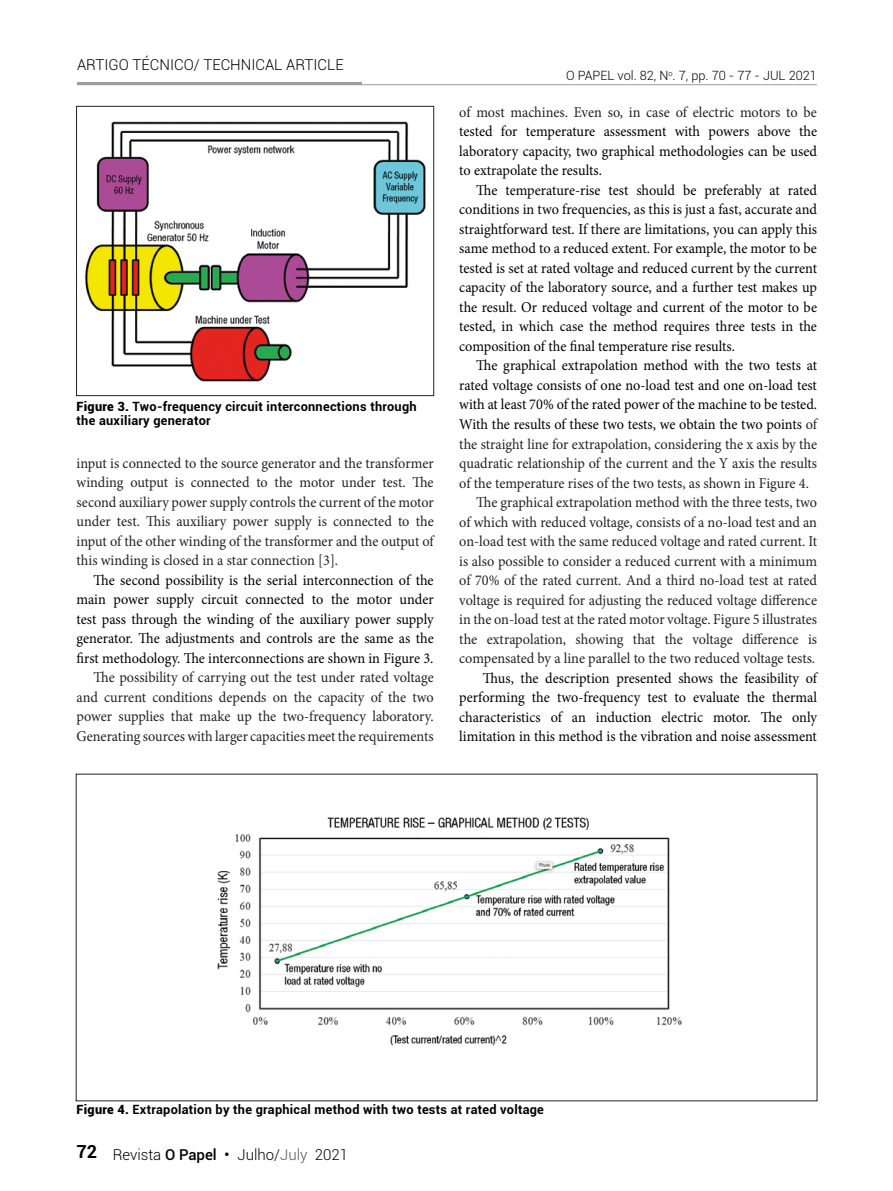
<style>
.page{position:relative;width:893px;height:1191px;background:#fff}
.page>*{position:absolute;margin:0;border:0;box-sizing:border-box;transform-origin:0 0}
.t1{font:700 18px "Roboto";color:#000}
.t2{font:15px/19.5px "Minion Pro";color:#000;text-align:justify;scale:.95 1}
.t3{font:15px/19.5px "Minion Pro";color:#222;text-align:justify;scale:.95 1}
.t4{font:300 15px "Roboto";color:#000}
.t5{font:700 12.75px/14.2px "Roboto";letter-spacing:.02em;color:#000}
.t6{font:300 12.75px "Roboto";color:#000}
.s1{font-weight:900}
.s2{color:#222}
.s3{font-weight:500}
.s4{font-weight:400}
.s5{color:#575756}
</style>
<div class="page">
<hr style="left:77px;top:84px;width:740px;height:1px;background:#9d9d9c">
<hr style="left:77px;top:82px;width:285px;height:2px;background:#9d9d9c">
<img style="left:85px;top:121px;width:341px;height:261px">
<div style="left:76px;top:106px;width:358px;height:290px;border:1px solid #222"></div>
<img style="left:217px;top:817px;width:465px;height:229px">
<p class="t4" style="left:77px;top:54px;width:268px">ARTIGO TÉCNICO/ TECHNICAL ARTICLE</p>
<p class="t5" style="left:77px;top:398px;width:342px"><span class="s1">Figure 3.</span> Two-frequency circuit interconnections through the auxiliary generator</p>
<p class="t3" style="left:77px;top:453px;width:378px">input is connected to the source generator and the transformer winding output is connected to the motor under test. The second auxiliary power supply controls the current of the motor under test. This auxiliary power supply is connected to the input of the other winding of the transformer and the output of this winding is closed in a star connection [3].</p>
<p class="t2" style="left:77px;top:570px;width:378px;text-indent:17px">The second possibility is the serial interconnection of the main power supply circuit connected to the motor under test pass through the winding of the auxiliary power supply generator. The adjustments and controls are the same as the first methodology. The interconnections are shown in Figure 3.</p>
<p class="t3" style="left:77px;top:668px;width:377px;text-indent:17px">The possibility of carrying out the test under rated voltage and current conditions depends on the capacity of the two power supplies that make up the two-frequency laboratory.<br>Generating sources with larger capacities meet the requirements</p>
<p class="t6" style="left:566px;top:67px;width:252px">O PAPEL vol. 82, N<sup>o</sup>. 7, pp. 70 - 77 - JUL 2021</p>
<p class="t3" style="left:459px;top:102px;width:378px">of most machines. Even so, in case of electric motors to be</p>
<p class="t2" style="left:459px;top:122px;width:378px">tested for temperature assessment with powers above the laboratory capacity, two graphical methodologies can be used to extrapolate the results.</p>
<p class="t2" style="left:459px;top:180px;width:378px;text-indent:17px">The temperature-rise test should be preferably at rated conditions in two frequencies, as this is just a fast, accurate and straightforward test. If there are limitations, you can apply this same method to a reduced extent. For example, the motor to be tested is set at rated voltage and reduced current by the current capacity of the laboratory source, and a further test makes up the result. Or reduced voltage and current of the motor to be tested, in which case the method requires three tests in the composition of the final temperature rise results.</p>
<p class="t2" style="left:476px;top:356px;width:360px">The graphical extrapolation method with the two tests at</p>
<p class="t2" style="left:459px;top:375px;width:378px">rated voltage consists of one no-load test and one on-load test</p>
<p class="t2" style="left:459px;top:395px;width:378px">with at least 70% of the rated power of the machine to be tested.</p>
<p class="t2" style="left:459px;top:414px;width:378px">With the results of these two tests, we obtain the two points <span class="s2">of</span></p>
<p class="t3" style="left:459px;top:434px;width:378px">the straight line for extrapolation, considering the x axis by the</p>
<p class="t3" style="left:459px;top:453px;width:378px">quadratic relationship of the current and the Y axis the results</p>
<p class="t3" style="left:459px;top:473px;width:370px">of the temperature rises of the two tests, as shown in Figure 4.</p>
<p class="t3" style="left:476px;top:492px;width:360px">The graphical extrapolation method with the three tests, two</p>
<p class="t3" style="left:459px;top:512px;width:378px">of which with reduced voltage, consists of a no-load test and an</p>
<p class="t3" style="left:459px;top:531px;width:378px">on-load test with the same reduced voltage and rated current. It</p>
<p class="t3" style="left:459px;top:551px;width:378px">is also possible to consider a reduced current with a minimum</p>
<p class="t3" style="left:459px;top:570px;width:378px">of 70% of the rated current. And a third no-load test at rated</p>
<p class="t3" style="left:459px;top:590px;width:378px">voltage is required for adjusting the reduced voltage difference</p>
<p class="t3" style="left:459px;top:609px;width:378px">in the on-load test at the rated motor voltage. Figure 5 illustrates</p>
<p class="t3" style="left:459px;top:629px;width:378px">the extrapolation, showing that the voltage difference is</p>
<p class="t3" style="left:459px;top:648px;width:376px">compensated by a line parallel to the two reduced voltage tests.</p>
<p class="t2" style="left:459px;top:668px;width:378px;text-indent:24px">Thus, the description presented shows the feasibility of performing the two-frequency test to evaluate the thermal characteristics of an induction electric motor. The only limitation in this method is the vibration and noise assessment</p>
<p class="t5" style="left:77px;top:1102px;width:469px"><span class="s1">Figure 4.</span> Extrapolation by the graphical method with two tests at rated voltage</p>
<p class="t1" style="left:77px;top:1138px;width:22px">72</p>
<p class="t4" style="left:113px;top:1144px;width:237px">Revista <span class="s3">O Papel</span> <span class="s4">•</span> Julho/<span class="s5">July</span> 2021</p>
</div>
